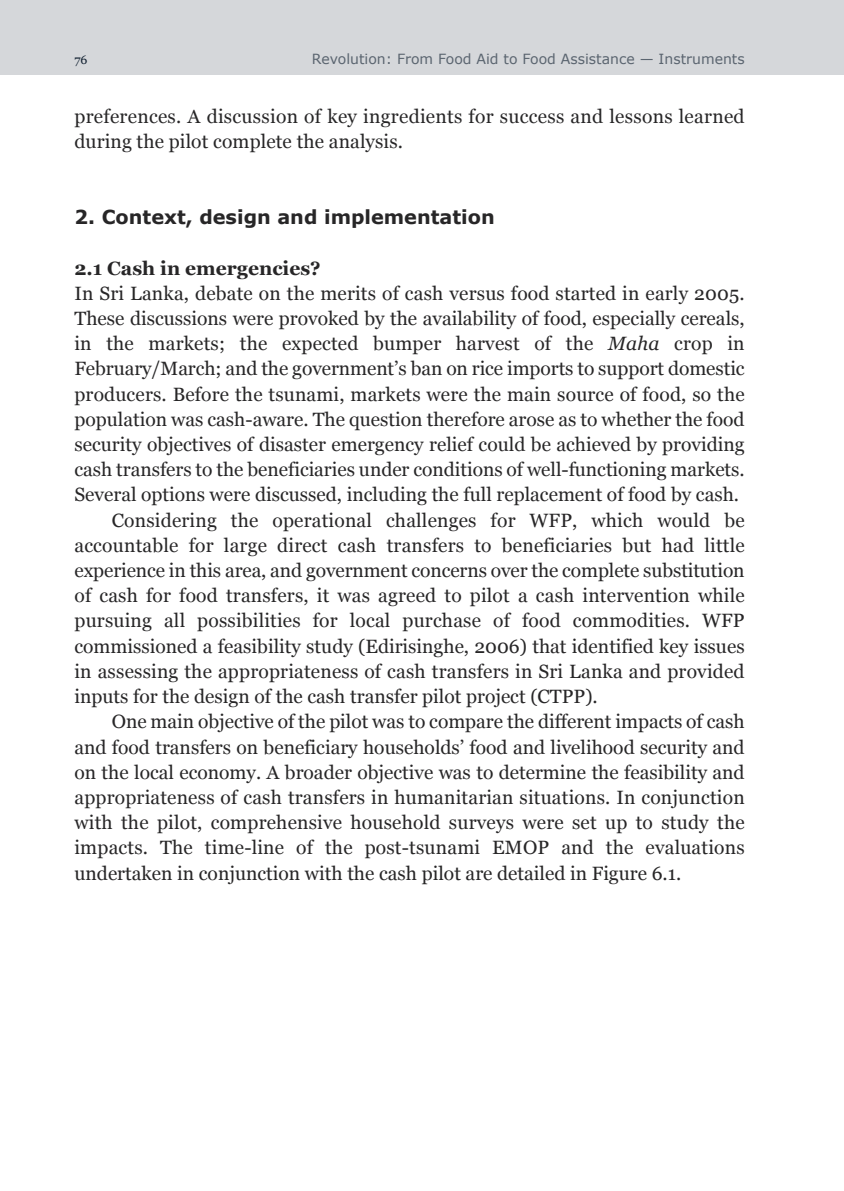
<style>
.page{position:relative;width:844px;height:1191px;background:#fff}
.page>*{position:absolute;margin:0;border:0;box-sizing:border-box;transform-origin:0 0}
.t1{font:19.25px/25.2px "Georgia";color:#272627}
.t2{font:700 19.25px "Verdana";color:#272627}
.t3{font:700 19.25px "Georgia";color:#272627}
.t4{font:14px "Verdana";color:#5b6570}
.t5{font:12.25px "Georgia";color:#142333}
.s1{font-style:italic}
</style>
<div class="page">
<div style="left:0;top:0;width:843px;height:74px;background:#d5d7da"></div>
<p class="t5" style="left:74px;top:53px;width:15px">76</p>
<p class="t4" style="left:312px;top:49px;width:434px">Revolution: From Food Aid to Food Assistance — Instruments</p>
<p class="t1" style="left:74px;top:104px;width:671px">preferences. A discussion of key ingredients for success and lessons learned during the pilot complete the analysis.</p>
<p class="t2" style="left:74px;top:205px;width:421px">2. Context, design and implementation</p>
<p class="t3" style="left:74px;top:257px;width:248px">2.1 Cash in emergencies?</p>
<p class="t1" style="left:74px;top:280px;width:671px">In Sri Lanka, debate on the merits of cash versus food started in early 2005.</p>
<p class="t1" style="left:74px;top:306px;width:671px">These discussions were provoked by the availability of food, especially cereals,</p>
<p class="t1" style="left:74px;top:331px;width:671px">in the markets; the expected bumper harvest of the <span class="s1">Maha</span> crop in</p>
<p class="t1" style="left:74px;top:356px;width:671px">February/March; and the government’s ban on rice imports to support domestic</p>
<p class="t1" style="left:74px;top:381px;width:671px">producers. Before the tsunami, markets were the main source of food, so the</p>
<p class="t1" style="left:74px;top:406px;width:671px">population was cash-aware. The question therefore arose as to whether the food</p>
<p class="t1" style="left:74px;top:432px;width:671px">security objectives of disaster emergency relief could be achieved by providing</p>
<p class="t1" style="left:74px;top:457px;width:671px">cash transfers to the beneficiaries under conditions of well-functioning markets.</p>
<p class="t1" style="left:74px;top:482px;width:666px">Several options were discussed, including the full replacement of food by cash.</p>
<p class="t1" style="left:112px;top:507px;width:634px">Considering the operational challenges for WFP, which would be</p>
<p class="t1" style="left:74px;top:532px;width:671px">accountable for large direct cash transfers to beneficiaries but had little</p>
<p class="t1" style="left:74px;top:558px;width:671px">experience in this area, and government concerns over the complete substitution</p>
<p class="t1" style="left:74px;top:583px;width:671px">of cash for food transfers, it was agreed to pilot a cash intervention while</p>
<p class="t1" style="left:74px;top:608px;width:671px">pursuing all possibilities for local purchase of food commodities. WFP</p>
<p class="t1" style="left:74px;top:633px;width:671px">commissioned a feasibility study (Edirisinghe, 2006) that identified key issues</p>
<p class="t1" style="left:74px;top:658px;width:671px">in assessing the appropriateness of cash transfers in Sri Lanka and provided</p>
<p class="t1" style="left:74px;top:684px;width:524px">inputs for the design of the cash transfer pilot project (CTPP).</p>
<p class="t1" style="left:112px;top:709px;width:634px">One main objective of the pilot was to compare the different impacts of cash</p>
<p class="t1" style="left:74px;top:734px;width:671px">and food transfers on beneficiary households’ food and livelihood security and</p>
<p class="t1" style="left:74px;top:759px;width:671px">on the local economy. A broader objective was to determine the feasibility and</p>
<p class="t1" style="left:74px;top:784px;width:671px">appropriateness of cash transfers in humanitarian situations. In conjunction</p>
<p class="t1" style="left:74px;top:810px;width:671px">with the pilot, comprehensive household surveys were set up to study the</p>
<p class="t1" style="left:74px;top:835px;width:671px">impacts. The time-line of the post-tsunami EMOP and the evaluations</p>
<p class="t1" style="left:74px;top:860px;width:608px">undertaken in conjunction with the cash pilot are detailed in Figure 6.1.</p>
</div>
